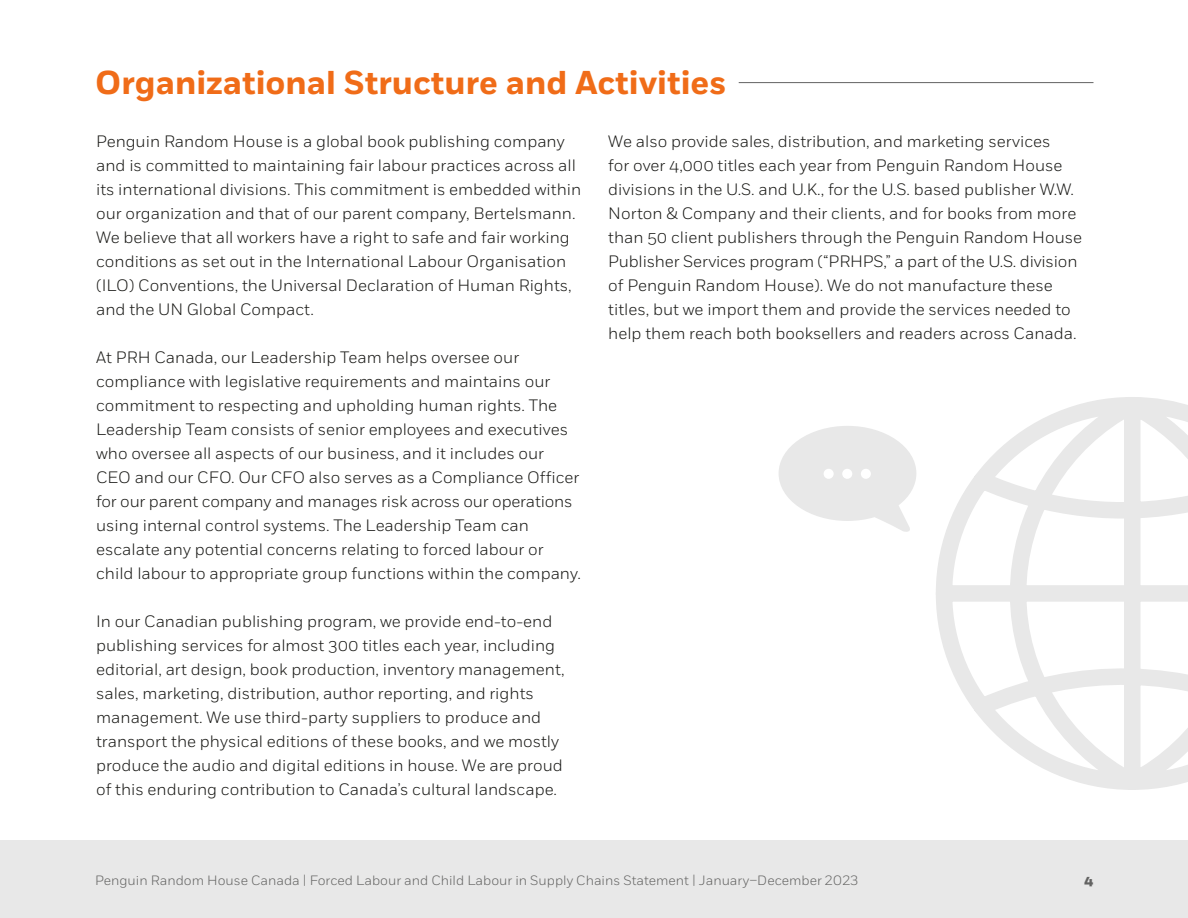
<style>
.page{position:relative;width:1188px;height:918px;background:#fff}
.page>*{position:absolute;margin:0;border:0;box-sizing:border-box;transform-origin:0 0}
.HEADING_Fort_ORANGE{font:700 33px "Fort";color:#f06c18}
.Body_Fort_11{font:300 16.5px/24px "Fort";color:#171714}
.t1{font:300 13.5px "Fort";color:#636362}
.t2{font:800 13.5px "Fort";color:#636362}
</style>
<div class="page">
<div style="left:0;top:841px;width:1188px;height:77px;background:#e8e8e8"></div>
<svg style="left:936px;top:397px;width:252px;height:393px"></svg>
<svg style="left:779px;top:426px;width:137px;height:106px"></svg>
<div style="left:824px;top:469px;width:10px;height:10px;background:#fff;border-radius:50%"></div>
<div style="left:842px;top:469px;width:10px;height:10px;background:#fff;border-radius:50%"></div>
<div style="left:861px;top:469px;width:10px;height:10px;background:#fff;border-radius:50%"></div>
<hr style="left:739px;top:82px;width:355px;height:1px;background:#636362">
<p class="HEADING_Fort_ORANGE" style="left:95px;top:62px;width:632px">Organizational Structure and Activities</p>
<p class="Body_Fort_11" style="left:96px;top:129px;width:487px">Penguin Random House is a global book publishing company and is committed to maintaining fair labour practices across all its international divisions. This commitment is embedded within our organization and that of our parent company, Bertelsmann.<br>We believe that all workers have a right to safe and fair working conditions as set out in the International Labour Organisation (ILO) Conventions, the Universal Declaration of Human Rights, and the UN Global Compact.</p>
<p class="Body_Fort_11" style="left:96px;top:345px;width:486px">At PRH Canada, our Leadership Team helps oversee our compliance with legislative requirements and maintains our commitment to respecting and upholding human rights. The Leadership Team consists of senior employees and executives who oversee all aspects of our business, and it includes our CEO and our CFO. Our CFO also serves as a Compliance Officer for our parent company and manages risk across our operations using internal control systems. The Leadership Team can escalate any potential concerns relating to forced labour or child labour to appropriate group functions within the company.</p>
<p class="Body_Fort_11" style="left:96px;top:609px;width:470px">In our Canadian publishing program, we provide end-to-end publishing services for almost 300 titles each year, including editorial, art design, book production, inventory management, sales, marketing, distribution, author reporting, and rights management. We use third-party suppliers to produce and transport the physical editions of these books, and we mostly produce the audio and digital editions in house. We are proud of this enduring contribution to Canada’s cultural landscape.</p>
<p class="Body_Fort_11" style="left:608px;top:129px;width:475px">We also provide sales, distribution, and marketing services<br>for over 4,000 titles each year from Penguin Random House divisions in the U.S. and U.K., for the U.S. based publisher W.W.<br>Norton &amp; Company and their clients, and for books from more than 50 client publishers through the Penguin Random House Publisher Services program (“PRHPS,” a part of the U.S. division of Penguin Random House). We do not manufacture these titles, but we import them and provide the services needed to help them reach both booksellers and readers across Canada.</p>
<p class="t1" style="left:95px;top:872px;width:765px">Penguin Random House Canada | Forced Labour and Child Labour in Supply Chains Statement | January–December 2023</p>
<p class="t2" style="left:1084px;top:872px;width:11px">4</p>
</div>
